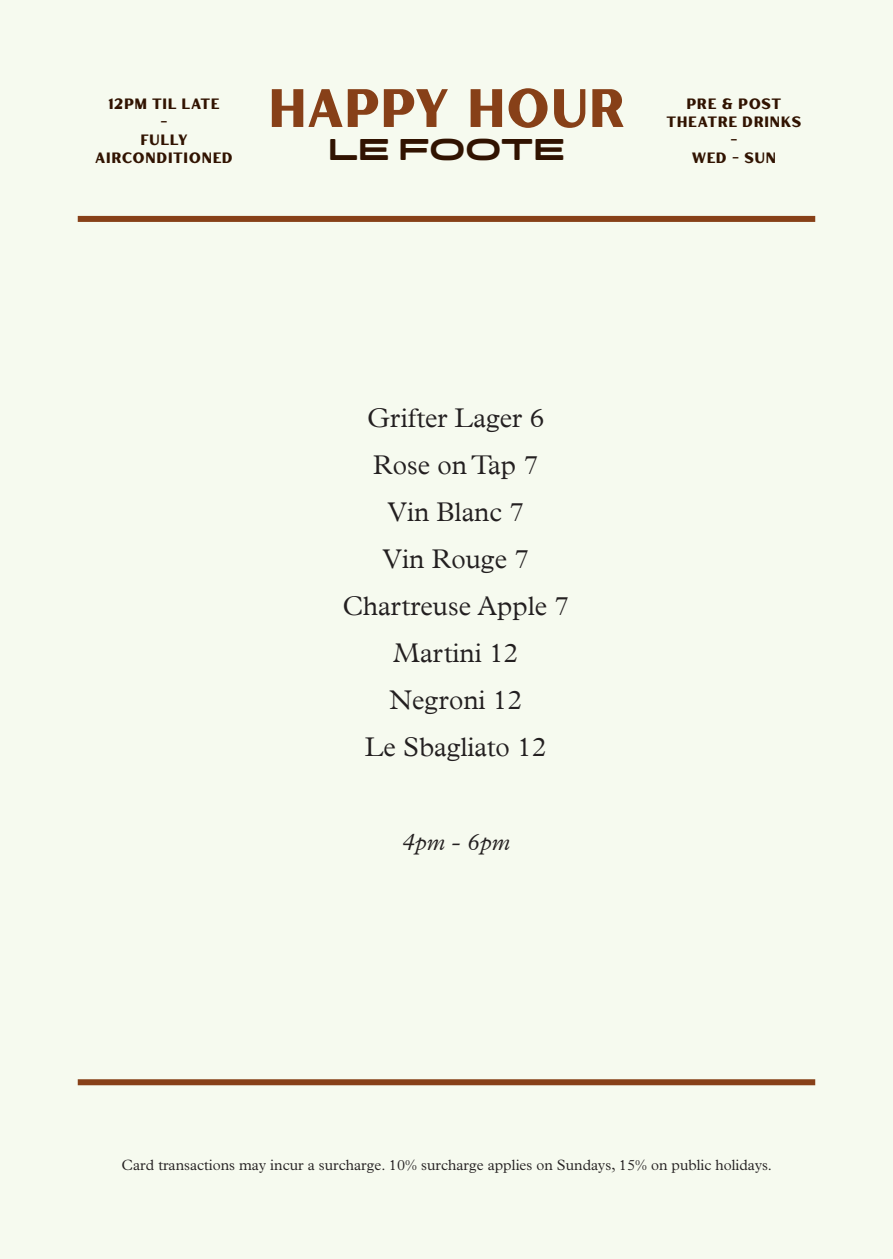
<style>
.page{position:relative;width:893px;height:1259px;background:#f6faef}
.page>*{position:absolute;margin:0;border:0;box-sizing:border-box;transform-origin:0 0}
.t1{font:54px "Hertical Sans";color:#874018}
.t2{font:800 30px "Turismo CF";color:#311301}
.t3{font:300 27px "Plantin MT Pro";color:#231f20}
.t4{font:italic 300 24px "Plantin MT Pro";color:#231f20}
.t5{font:300 15px "Plantin Std";color:#231f20}
.sub_head{font:15px/18px "Hertical Sans";letter-spacing:.035em;color:#311301;text-align:center}
</style>
<div class="page">
<div style="left:78px;top:216px;width:737px;height:6px;background:#874018"></div>
<div style="left:78px;top:1079px;width:737px;height:6px;background:#874018"></div>
<p class="sub_head" style="left:108px;top:94px;width:113px">12PM TIL LATE</p>
<p class="sub_head" style="left:160px;top:112px;width:9px">-</p>
<p class="sub_head" style="left:95px;top:130px;width:139px">FULLY<br>AIRCONDITIONED</p>
<p class="t1" style="left:268px;top:71px;width:358px">HAPPY HOUR</p>
<p class="sub_head" style="left:686px;top:94px;width:96px">PRE &amp; POST</p>
<p class="sub_head" style="left:666px;top:112px;width:136px">THEATRE DRINKS</p>
<p class="sub_head" style="left:730px;top:130px;width:9px">-</p>
<p class="sub_head" style="left:692px;top:148px;width:86px">WED - SUN</p>
<p class="t2" style="left:328px;top:132px;width:238px">LE FOOTE</p>
<p class="t3" style="left:367px;top:403px;width:179px">Grifter Lager 6</p>
<p class="t3" style="left:373px;top:450px;width:167px">Rose on Tap 7</p>
<p class="t3" style="left:387px;top:497px;width:138px">Vin Blanc 7</p>
<p class="t3" style="left:382px;top:544px;width:148px">Vin Rouge 7</p>
<p class="t3" style="left:342px;top:591px;width:228px">Chartreuse Apple 7</p>
<p class="t3" style="left:393px;top:638px;width:126px">Martini 12</p>
<p class="t3" style="left:389px;top:685px;width:134px">Negroni 12</p>
<p class="t3" style="left:365px;top:732px;width:183px">Le Sbagliato 12</p>
<p class="t4" style="left:402px;top:829px;width:110px">4pm - 6pm</p>
<p class="t5" style="left:122px;top:1156px;width:652px">Card transactions may incur a surcharge. 10% surcharge applies on Sundays, 15% on public holidays.</p>
</div>
